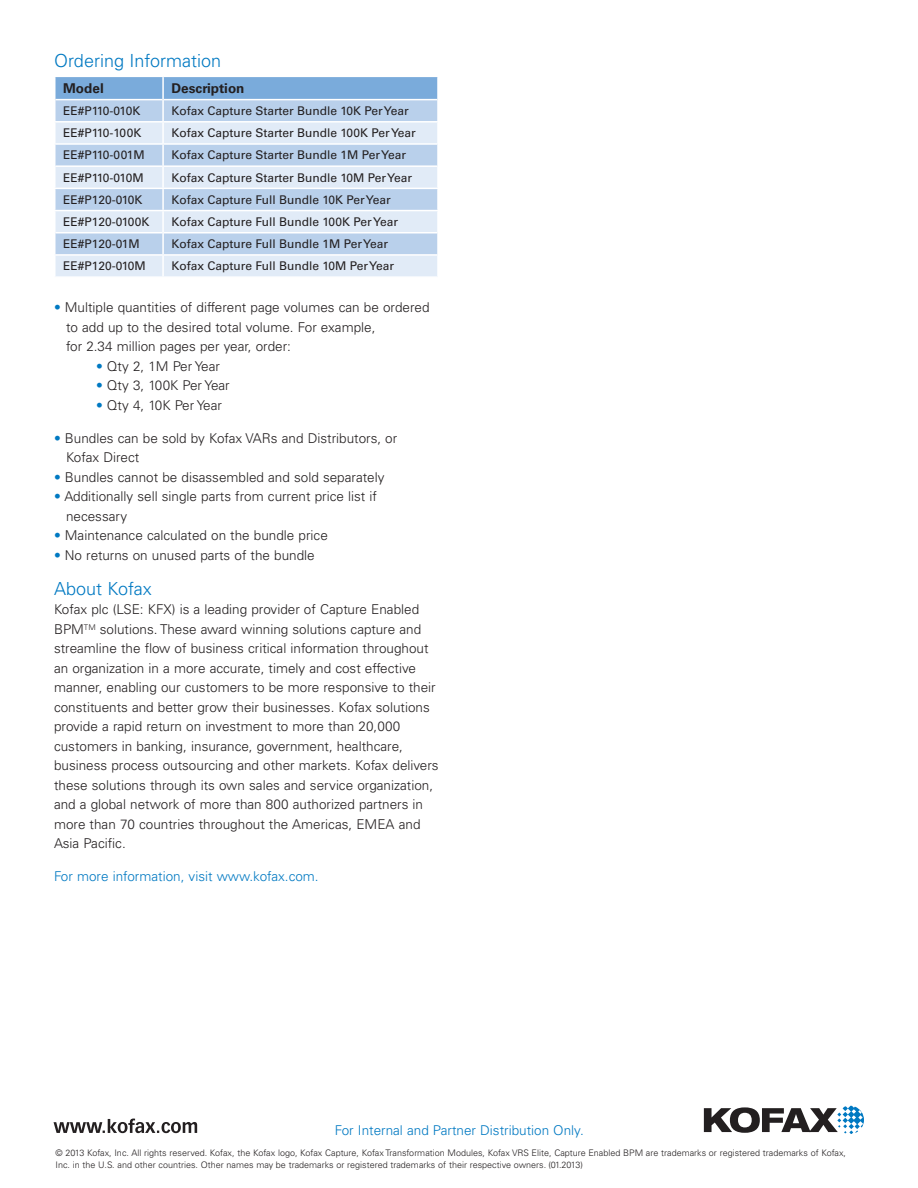
<style>
.page{position:relative;width:918px;height:1188px;background:#fff}
.page>*{position:absolute;margin:0;border:0;box-sizing:border-box;transform-origin:0 0}
.Headline_eng-A4{font:300 18px "Univers LT Std";color:#0079c2}
.Body_eng-A4{font:300 13.5px/19.5px "Univers LT Std";color:#231f20}
.Body_eng-A4-2{font:300 13.5px "Univers LT Std";color:#0079c2}
.Body_US{font:300 13.5px "Univers LT Std";color:#0079c2}
.Image_Caption_US{font:700 13.5px "Univers LT Std";color:#231f20}
.Image_Caption_US-2{font:12px "Univers LT Std";color:#231f20}
.Image_Caption_US-3{font:12px "Univers LT Std";letter-spacing:-.055em;color:#231f20}
.Copyright_US{font:300 9px/12px "Univers LT Std";color:#231f20}
.s1{color:#0079c2}
</style>
<div class="page">
<svg style="left:704px;top:1106px;width:160px;height:28px"></svg>
<svg style="left:54px;top:1119px;width:143px;height:14px"></svg>
<svg style="left:56px;top:77px;width:381px;height:22px;background:#7babdb"></svg>
<div style="left:56px;top:100px;width:381px;height:21px;background:#b9d0eb"></div>
<svg style="left:56px;top:123px;width:381px;height:153px;background:#d0dff1"></svg>
<hr style="left:56px;top:165px;width:106px;height:2px;background:#fff">
<hr style="left:164px;top:165px;width:273px;height:2px;background:#fff">
<hr style="left:56px;top:232px;width:106px;height:2px;background:#fff">
<hr style="left:164px;top:232px;width:273px;height:2px;background:#fff">
<hr style="left:54px;top:143px;width:109px;height:2px;background:#fff">
<hr style="left:163px;top:143px;width:276px;height:2px;background:#fff">
<hr style="left:54px;top:188px;width:109px;height:1px;background:#fff">
<hr style="left:163px;top:188px;width:276px;height:1px;background:#fff">
<hr style="left:54px;top:210px;width:109px;height:1px;background:#fff">
<hr style="left:163px;top:210px;width:276px;height:1px;background:#fff">
<hr style="left:54px;top:254px;width:109px;height:2px;background:#fff">
<hr style="left:163px;top:254px;width:276px;height:2px;background:#fff">
<hr style="left:162px;top:77px;width:2px;height:23px;background:#fff">
<hr style="left:162px;top:100px;width:2px;height:21px;background:#fff">
<hr style="left:162px;top:123px;width:2px;height:20px;background:#fff">
<hr style="left:162px;top:145px;width:2px;height:21px;background:#fff">
<hr style="left:162px;top:166px;width:2px;height:22px;background:#fff">
<hr style="left:162px;top:189px;width:2px;height:21px;background:#fff">
<hr style="left:162px;top:211px;width:2px;height:22px;background:#fff">
<hr style="left:162px;top:233px;width:2px;height:21px;background:#fff">
<hr style="left:162px;top:256px;width:2px;height:20px;background:#fff">
<p class="Headline_eng-A4" style="left:54px;top:50px;width:169px">Ordering Information</p>
<p class="Image_Caption_US" style="left:63px;top:80px;width:42px">Model</p>
<p class="Image_Caption_US" style="left:172px;top:80px;width:74px">Description</p>
<p class="Image_Caption_US-3" style="left:63px;top:104px;width:79px">EE#P110-010K</p>
<p class="Image_Caption_US-2" style="left:172px;top:104px;width:239px">Kofax Capture Starter Bundle 10K Per Year</p>
<p class="Image_Caption_US-2" style="left:63px;top:126px;width:80px">EE#P110-100K</p>
<p class="Image_Caption_US-2" style="left:172px;top:126px;width:246px">Kofax Capture Starter Bundle 100K Per Year</p>
<p class="Image_Caption_US-2" style="left:63px;top:148px;width:83px">EE#P110-001M</p>
<p class="Image_Caption_US-2" style="left:172px;top:148px;width:236px">Kofax Capture Starter Bundle 1M Per Year</p>
<p class="Image_Caption_US-3" style="left:63px;top:170px;width:82px">EE#P110-010M</p>
<p class="Image_Caption_US-2" style="left:172px;top:170px;width:242px">Kofax Capture Starter Bundle 10M Per Year</p>
<p class="Image_Caption_US-2" style="left:63px;top:192px;width:81px">EE#P120-010K</p>
<p class="Image_Caption_US-2" style="left:172px;top:192px;width:221px">Kofax Capture Full Bundle 10K Per Year</p>
<p class="Image_Caption_US-2" style="left:63px;top:215px;width:88px">EE#P120-0100K</p>
<p class="Image_Caption_US-2" style="left:172px;top:215px;width:228px">Kofax Capture Full Bundle 100K Per Year</p>
<p class="Image_Caption_US-2" style="left:63px;top:237px;width:78px">EE#P120-01M</p>
<p class="Image_Caption_US-2" style="left:172px;top:237px;width:218px">Kofax Capture Full Bundle 1M Per Year</p>
<p class="Image_Caption_US-2" style="left:63px;top:259px;width:84px">EE#P120-010M</p>
<p class="Image_Caption_US-2" style="left:172px;top:259px;width:224px">Kofax Capture Full Bundle 10M Per Year</p>
<p class="Body_eng-A4" style="left:66px;top:298px;width:365px;text-indent:-12px"><span class="s1">•</span> Multiple quantities of different page volumes can be ordered to add up to the desired total volume. For example,<br>for 2.34 million pages per year, order:</p>
<p class="Body_eng-A4" style="left:96px;top:356px;width:125px"><span class="s1">•</span> Qty 2, 1M Per Year</p>
<p class="Body_eng-A4" style="left:96px;top:376px;width:135px"><span class="s1">•</span> Qty 3, 100K Per Year</p>
<p class="Body_eng-A4" style="left:96px;top:395px;width:127px"><span class="s1">•</span> Qty 4, 10K Per Year</p>
<p class="Body_eng-A4" style="left:66px;top:428px;width:333px;text-indent:-12px"><span class="s1">•</span> Bundles can be sold by Kofax VARs and Distributors, or<br>Kofax Direct</p>
<p class="Body_eng-A4" style="left:54px;top:467px;width:332px"><span class="s1">•</span> Bundles cannot be disassembled and sold separately</p>
<p class="Body_eng-A4" style="left:66px;top:487px;width:312px;text-indent:-12px"><span class="s1">•</span> Additionally sell single parts from current price list if necessary</p>
<p class="Body_eng-A4" style="left:54px;top:526px;width:275px"><span class="s1">•</span> Maintenance calculated on the bundle price</p>
<p class="Body_eng-A4" style="left:54px;top:545px;width:262px"><span class="s1">•</span> No returns on unused parts of the bundle</p>
<p class="Headline_eng-A4" style="left:54px;top:578px;width:99px">About Kofax</p>
<p class="Body_eng-A4" style="left:54px;top:600px;width:386px">Kofax plc (LSE: KFX) is a leading provider of Capture Enabled BPM<sup>TM</sup> solutions. These award winning solutions capture and streamline the flow of business critical information throughout an organization in a more accurate, timely and cost effective manner, enabling our customers to be more responsive to their constituents and better grow their businesses. Kofax solutions provide a rapid return on investment to more than 20,000 customers in banking, insurance, government, healthcare, business process outsourcing and other markets. Kofax delivers these solutions through its own sales and service organization, and a global network of more than 800 authorized partners in more than 70 countries throughout the Americas, EMEA and Asia Pacific.</p>
<p class="Body_eng-A4-2" style="left:54px;top:869px;width:266px">For more information, visit www.kofax.com.</p>
<p class="Body_US" style="left:335px;top:1122px;width:250px">For Internal and Partner Distribution Only.</p>
<p class="Copyright_US" style="left:56px;top:1147px;width:792px">© 2013 Kofax, Inc. All rights reserved. Kofax, the Kofax logo, Kofax Capture, Kofax Transformation Modules, Kofax VRS Elite, Capture Enabled BPM are trademarks or registered trademarks of Kofax,<br>Inc. in the U.S. and other countries. Other names may be trademarks or registered trademarks of their respective owners. (01.2013)</p>
</div>
